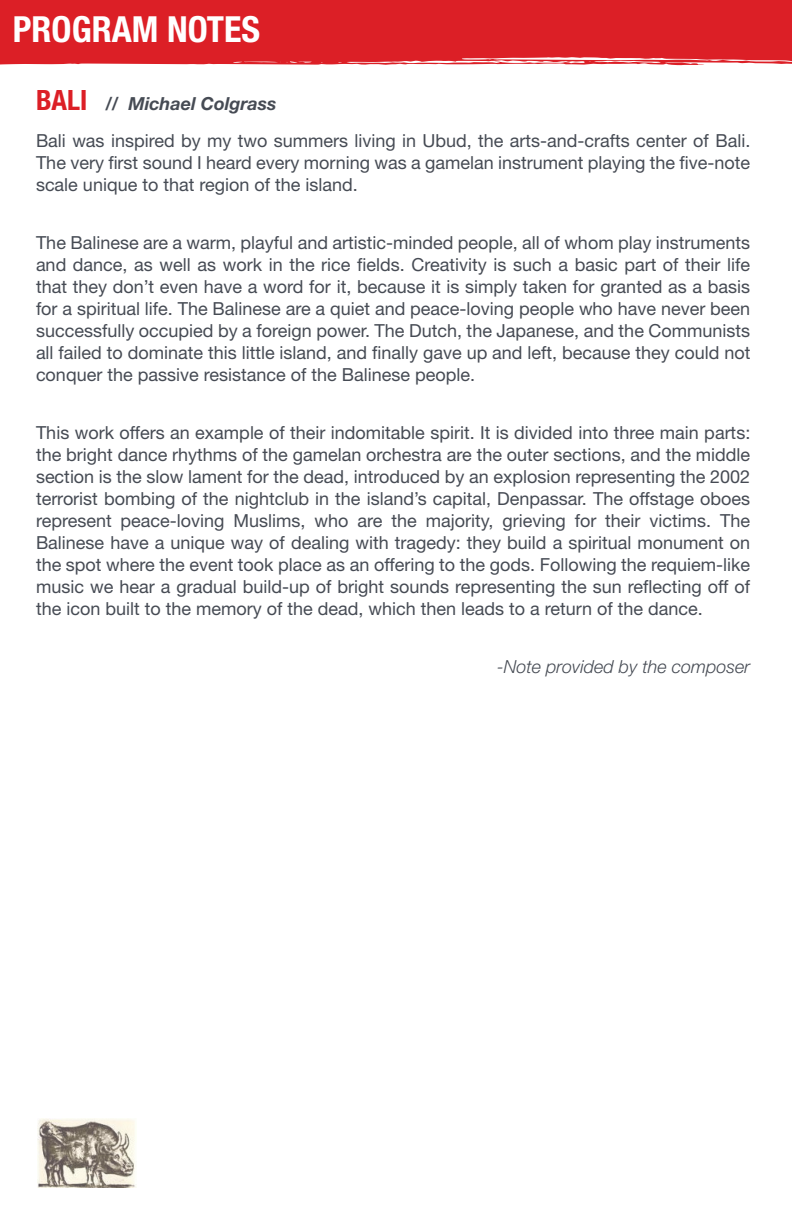
<style>
.page{position:relative;width:792px;height:1224px;background:#fff}
.page>*{position:absolute;margin:0;border:0;box-sizing:border-box;transform-origin:0 0}
.t1{font:700 condensed 36px "Helvetica Neue LT Std";color:#fff}
.t2{font:18px/22px "Helvetica Neue LT Std";color:#464b54;text-align:justify}
.t3{font:italic 300 18px "Helvetica Neue LT Std";color:#464b54}
.t4{font:italic 700 18px "Helvetica Neue LT Std";color:#464b54}
.s1{font-style:normal;font-stretch:condensed;font-size:28px;color:#dc1f26}
.s2{font-weight:500}
</style>
<div class="page">
<svg style="left:0;top:56px;width:792px;height:10px;fill:#dc1f26"></svg>
<div style="left:0;top:0;width:792px;height:56px;background:#dc1f26"></div>
<img style="left:37px;top:1119px;width:99px;height:69px">
<p class="t1" style="left:13px;top:8px;width:249px">PROGRAM NOTES</p>
<p class="t4" style="left:36px;top:92px;width:242px"><span class="s1">BALI</span> <span class="s2">//</span> Michael Colgrass</p>
<p class="t2" style="left:36px;top:129px;width:716px">Bali was inspired by my two summers living in Ubud, the arts-and-crafts center of Bali.<br>The very first sound I heard every morning was a gamelan instrument playing the five-note scale unique to that region of the island.</p>
<p class="t2" style="left:36px;top:231px;width:716px">The Balinese are a warm, playful and artistic-minded people, all of whom play instruments and dance, as well as work in the rice fields. Creativity is such a basic part of their life that they don’t even have a word for it, because it is simply taken for granted as a basis for a spiritual life. The Balinese are a quiet and peace-loving people who have never been successfully occupied by a foreign power. The Dutch, the Japanese, and the Communists all failed to dominate this little island, and finally gave up and left, because they could not conquer the passive resistance of the Balinese people.</p>
<p class="t2" style="left:36px;top:421px;width:716px">This work offers an example of their indomitable spirit. It is divided into three main parts: the bright dance rhythms of the gamelan orchestra are the outer sections, and the middle section is the slow lament for the dead, introduced by an explosion representing the 2002 terrorist bombing of the nightclub in the island’s capital, Denpassar. The offstage oboes represent peace-loving Muslims, who are the majority, grieving for their victims. The Balinese have a unique way of dealing with tragedy: they build a spiritual monument on the spot where the event took place as an offering to the gods. Following the requiem-like music we hear a gradual build-up of bright sounds representing the sun reflecting off of the icon built to the memory of the dead, which then leads to a return of the dance.</p>
<p class="t3" style="left:497px;top:656px;width:255px">-Note provided by the composer</p>
</div>
